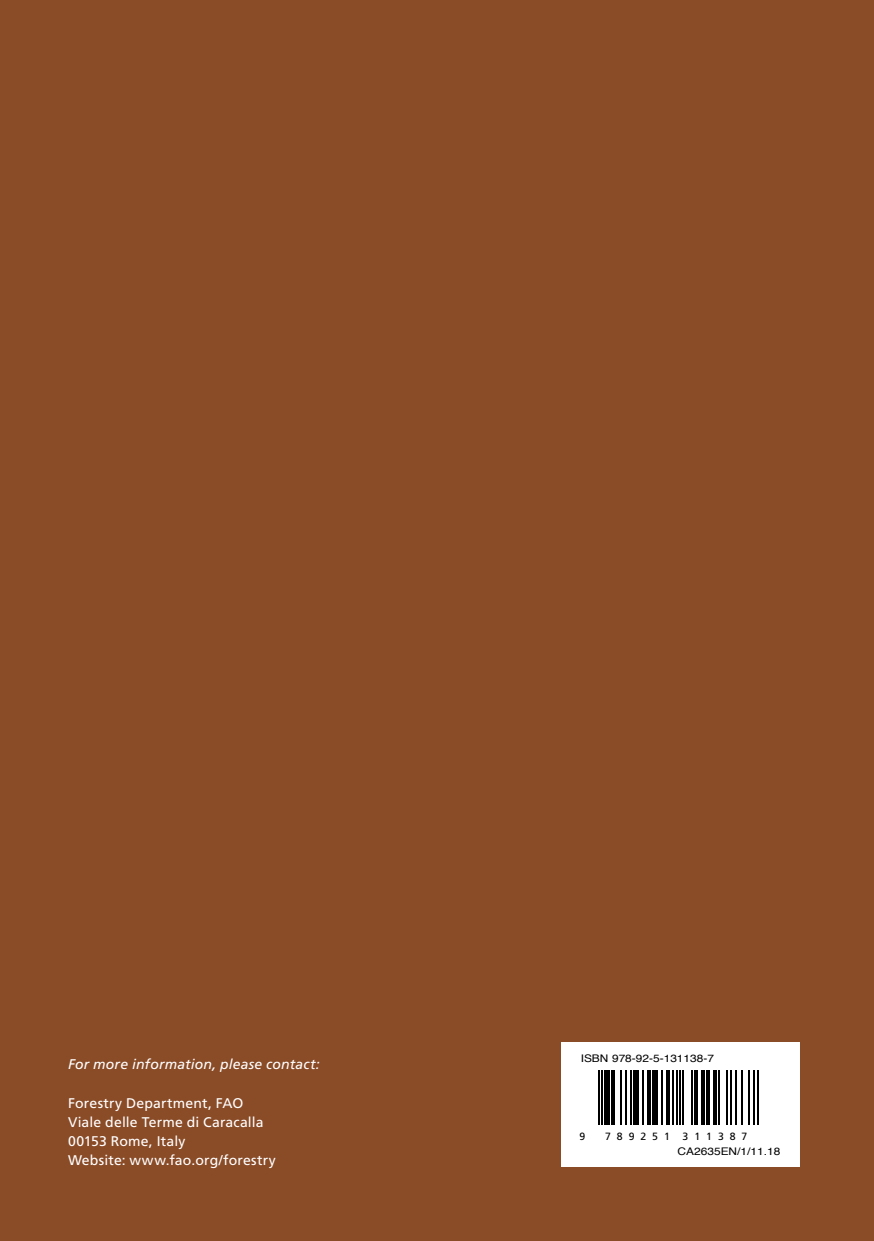
<style>
.page{position:relative;width:874px;height:1241px;background:#fff}
.page>*{position:absolute;margin:0;border:0;box-sizing:border-box;transform-origin:0 0}
.t1{font:14px/19.2px "Frutiger LT Std";letter-spacing:.01em;color:#fff}
.t2{font:italic 14px "Frutiger LT Std";letter-spacing:.01em;color:#fff}
.t3{font:10.5px "Helvetica";color:#000;scale:1.13 1}
.t4{font:10.5px "Frutiger LT Std";letter-spacing:.57em;color:#000}
</style>
<div class="page">
<div style="left:0;top:0;width:873px;height:1240px;background:#8a4b27"></div>
<div style="left:561px;top:1042px;width:238px;height:124px;background:#fff"></div>
<hr style="left:598px;top:1070px;width:1px;height:54px;background:#000">
<hr style="left:601px;top:1070px;width:2px;height:54px;background:#000">
<div style="left:604px;top:1070px;width:5px;height:54px;background:#000"></div>
<hr style="left:611px;top:1070px;width:3px;height:54px;background:#000">
<hr style="left:620px;top:1070px;width:1px;height:54px;background:#000">
<hr style="left:625px;top:1070px;width:1px;height:54px;background:#000">
<hr style="left:630px;top:1070px;width:1px;height:54px;background:#000">
<div style="left:633px;top:1070px;width:5px;height:54px;background:#000"></div>
<hr style="left:642px;top:1070px;width:1px;height:54px;background:#000">
<hr style="left:647px;top:1070px;width:3px;height:54px;background:#000">
<div style="left:652px;top:1070px;width:5px;height:54px;background:#000"></div>
<hr style="left:660px;top:1070px;width:2px;height:54px;background:#000">
<hr style="left:665px;top:1070px;width:3px;height:54px;background:#000">
<hr style="left:672px;top:1070px;width:1px;height:54px;background:#000">
<hr style="left:675px;top:1070px;width:2px;height:54px;background:#000">
<hr style="left:679px;top:1070px;width:1px;height:54px;background:#000">
<hr style="left:682px;top:1070px;width:2px;height:54px;background:#000">
<hr style="left:690px;top:1070px;width:2px;height:54px;background:#000">
<hr style="left:694px;top:1070px;width:3px;height:54px;background:#000">
<svg style="left:701px;top:1070px;width:3px;height:54px"></svg>
<hr style="left:706px;top:1070px;width:3px;height:54px;background:#000">
<svg style="left:713px;top:1070px;width:3px;height:54px"></svg>
<hr style="left:717px;top:1070px;width:2px;height:54px;background:#000">
<hr style="left:726px;top:1070px;width:1px;height:54px;background:#000">
<hr style="left:729px;top:1070px;width:2px;height:54px;background:#000">
<hr style="left:734px;top:1070px;width:2px;height:54px;background:#000">
<hr style="left:741px;top:1070px;width:1px;height:54px;background:#000">
<hr style="left:748px;top:1070px;width:1px;height:54px;background:#000">
<hr style="left:753px;top:1070px;width:1px;height:54px;background:#000">
<hr style="left:756px;top:1070px;width:2px;height:54px;background:#000">
<p class="t2" style="left:68px;top:1055px;width:253px">For more information, please contact:</p>
<p class="t1" style="left:68px;top:1092px;width:209px">Forestry Department, FAO<br>Viale delle Terme di Caracalla<br>00153 Rome, Italy<br>Website: www.fao.org/forestry</p>
<p class="t3" style="left:580px;top:1049px;width:119px">ISBN 978-92-5-131138-7</p>
<p class="t4" style="left:579px;top:1129px;width:7px">9</p>
<p class="t4" style="left:604px;top:1129px;width:144px">789251 311387</p>
<p class="t3" style="left:677px;top:1143px;width:92px">CA2635EN/1/11.18</p>
</div>
